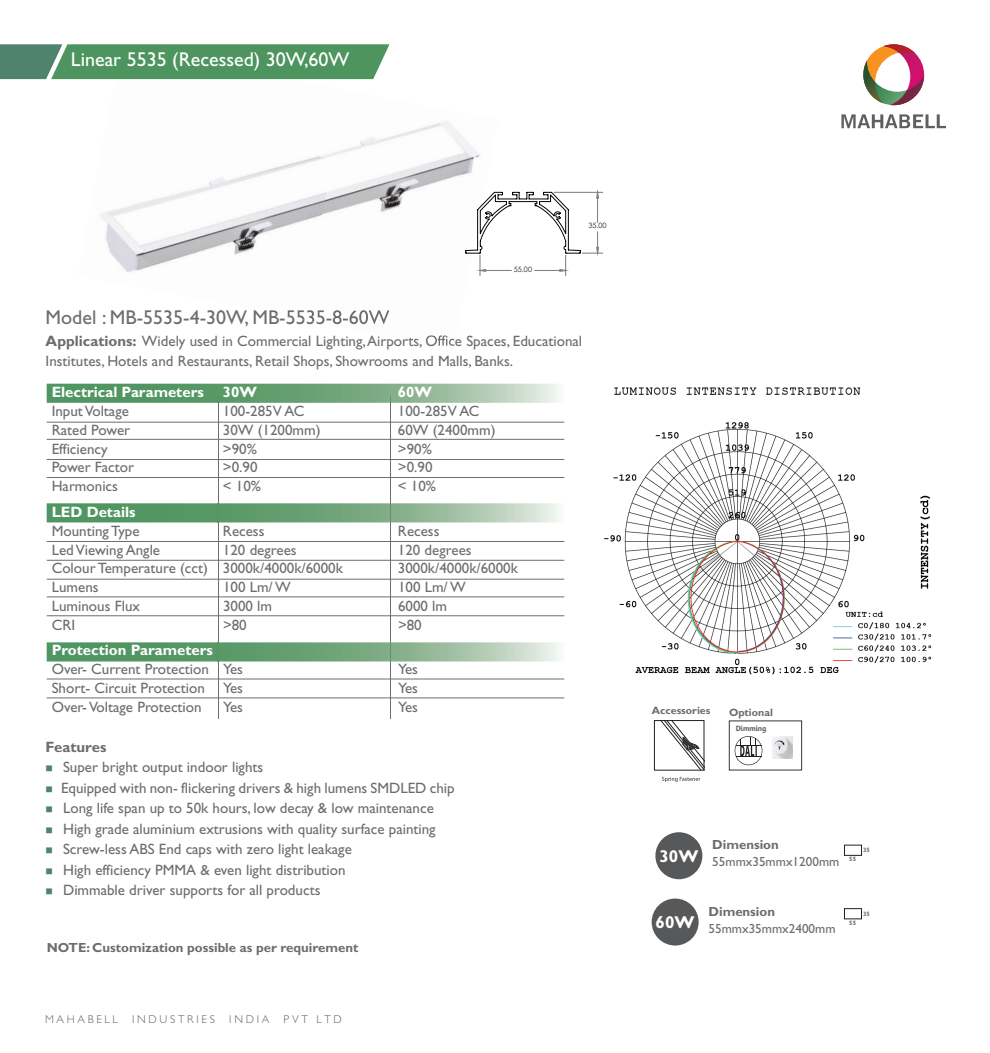
<style>
.page{position:relative;width:990px;height:1053px;background:#fff}
.page>*{position:absolute;margin:0;border:0;box-sizing:border-box;transform-origin:0 0}
.t1{font:20px "Gill Sans";color:#6c6d70}
.t2{font:20px "Gill Sans";color:#fff}
.t3{font:700 17.12px "Gill Sans";color:#fff}
.t4{font:15px/20.5px "Gill Sans";color:#6c6d70}
.t5{font:700 15px "Gill Sans";color:#fff}
.t6{font:700 15px "Gill Sans";color:#6c6d70}
.t7{font:700 13.25px "Gill Sans";color:#6c6d70}
.t8{font:13.25px/16.9px "Gill Sans";color:#6c6d70;text-align:center}
.t9{font:300 11.25px "Gill Sans";letter-spacing:.24em;color:#5e605f}
.t10{font:700 10.75px "Gill Sans";color:#6c6d70}
.t11{font:700 7.5px "Gisha";color:#5f6062;scale:.92 1}
.t12{font:7.38px "Century Gothic";color:#231f20}
.t13{font:700 6.25px "Gill Sans";color:#6c6d70}
.s1{font-weight:700}
.s2{color:#4f836e}
</style>
<div class="page">
<svg style="left:841px;top:114px;width:105px;height:14px"></svg>
<svg style="left:863px;top:44px;width:61px;height:61px"></svg>
<div style="left:844px;top:844px;width:18px;height:11px;border:1px solid #231f20"></div>
<div style="left:655px;top:832px;width:47px;height:47px;background:#57585a;border-radius:50%"></div>
<div style="left:729px;top:720px;width:73px;height:50px;border:1px solid #363434"></div>
<svg style="left:735px;top:736px;width:27px;height:29px"></svg>
<img style="left:772px;top:736px;width:21px;height:22px">
<hr style="left:218px;top:396px;width:1px;height:322px;background:#6c6d70">
<hr style="left:390px;top:396px;width:1px;height:322px;background:#6c6d70">
<hr style="left:47px;top:422px;width:517px;height:1px;background:#6c6d70">
<hr style="left:47px;top:439px;width:517px;height:1px;background:#6c6d70">
<hr style="left:47px;top:459px;width:517px;height:1px;background:#6c6d70">
<hr style="left:47px;top:477px;width:517px;height:1px;background:#6c6d70">
<hr style="left:47px;top:541px;width:517px;height:1px;background:#6c6d70">
<hr style="left:47px;top:560px;width:517px;height:1px;background:#6c6d70">
<hr style="left:47px;top:579px;width:517px;height:1px;background:#6c6d70">
<hr style="left:47px;top:596px;width:517px;height:1px;background:#6c6d70">
<hr style="left:47px;top:615px;width:517px;height:1px;background:#6c6d70">
<svg style="left:47px;top:383px;width:512px;height:20px;background:#7fae88"></svg>
<svg style="left:47px;top:503px;width:512px;height:19px;background:#7bac85"></svg>
<hr style="left:47px;top:678px;width:517px;height:1px;background:#6c6d70">
<hr style="left:47px;top:697px;width:517px;height:1px;background:#6c6d70">
<svg style="left:47px;top:642px;width:512px;height:19px;background:#7bad85"></svg>
<img style="left:604px;top:387px;width:328px;height:288px">
<div style="left:652px;top:898px;width:47px;height:47px;background:#57585a;border-radius:50%"></div>
<div style="left:844px;top:908px;width:18px;height:11px;border:1px solid #231f20"></div>
<img style="left:77px;top:79px;width:403px;height:232px">
<img style="left:255px;top:310px;width:134px;height:15px">
<img style="left:403px;top:335px;width:52px;height:11px">
<div style="left:654px;top:720px;width:50px;height:50px;border:1px solid #231f20"></div>
<svg style="left:0;top:44px;width:389px;height:35px;background:#559667"></svg>
<svg style="left:660px;top:720px;width:44px;height:50px"></svg>
<svg style="left:662px;top:776px;width:38px;height:6px"></svg>
<svg style="left:465px;top:191px;width:138px;height:86px"></svg>
<h1 class="t2" style="left:71px;top:48px;width:280px">Linear 5535 (Recessed) 30W,60W</h1>
<p class="t12" style="left:514px;top:264px;width:20px">55.00</p>
<p class="t12" style="left:588px;top:220px;width:20px">35.00</p>
<h1 class="t1" style="left:46px;top:306px;width:345px">Model : MB-5535-4-30W, MB-5535-8-60W</h1>
<p class="t4" style="left:46px;top:330px;width:538px"><span class="s1">Applications:</span> Widely used in Commercial Lighting, Airports, Office Spaces, Educational<br>Institutes, Hotels and Restaurants, Retail Shops, Showrooms and Malls, Banks.</p>
<p class="t5" style="left:52px;top:383px;width:154px">Electrical Parameters</p>
<p class="t5" style="left:223px;top:383px;width:36px">30W</p>
<p class="t5" style="left:398px;top:383px;width:36px">60W</p>
<p class="t4" style="left:52px;top:401px;width:79px">Input Voltage</p>
<p class="t4" style="left:223px;top:401px;width:83px">100-285V AC</p>
<p class="t4" style="left:398px;top:401px;width:83px">100-285V AC</p>
<p class="t4" style="left:52px;top:419px;width:80px">Rated Power</p>
<p class="t4" style="left:223px;top:419px;width:99px">30W (1200mm)</p>
<p class="t4" style="left:398px;top:419px;width:99px">60W (2400mm)</p>
<p class="t4" style="left:52px;top:438px;width:57px">Efficiency</p>
<p class="t4" style="left:223px;top:438px;width:35px">&gt;90%</p>
<p class="t4" style="left:398px;top:438px;width:35px">&gt;90%</p>
<p class="t4" style="left:52px;top:457px;width:84px">Power Factor</p>
<p class="t4" style="left:223px;top:457px;width:36px">&gt;0.90</p>
<p class="t4" style="left:398px;top:457px;width:36px">&gt;0.90</p>
<p class="t4" style="left:52px;top:476px;width:68px">Harmonics</p>
<p class="t4" style="left:223px;top:476px;width:40px">&lt; 10%</p>
<p class="t4" style="left:398px;top:476px;width:40px">&lt; 10%</p>
<p class="t5" style="left:52px;top:503px;width:85px">LED Details</p>
<p class="t4" style="left:52px;top:520px;width:89px">Mounting Type</p>
<p class="t4" style="left:223px;top:520px;width:43px">Recess</p>
<p class="t4" style="left:398px;top:520px;width:43px">Recess</p>
<p class="t4" style="left:52px;top:539px;width:110px">Led Viewing Angle</p>
<p class="t4" style="left:223px;top:539px;width:75px">120 degrees</p>
<p class="t4" style="left:398px;top:539px;width:75px">120 degrees</p>
<p class="t4" style="left:52px;top:558px;width:293px">Colour Temperature (cct) 3000k/4000k/6000k</p>
<p class="t4" style="left:398px;top:558px;width:121px">3000k/4000k/6000k</p>
<p class="t4" style="left:52px;top:576px;width:48px">Lumens</p>
<p class="t4" style="left:223px;top:576px;width:69px">100 Lm/ W</p>
<p class="t4" style="left:398px;top:576px;width:69px">100 Lm/ W</p>
<p class="t4" style="left:52px;top:595px;width:90px">Luminous Flux</p>
<p class="t4" style="left:223px;top:595px;width:51px">3000 lm</p>
<p class="t4" style="left:398px;top:595px;width:51px">6000 lm</p>
<p class="t4" style="left:52px;top:614px;width:25px">CRI</p>
<p class="t4" style="left:223px;top:614px;width:25px">&gt;80</p>
<p class="t4" style="left:398px;top:614px;width:25px">&gt;80</p>
<p class="t5" style="left:52px;top:641px;width:163px">Protection Parameters</p>
<p class="t4" style="left:52px;top:658px;width:193px">Over- Current Protection Yes</p>
<p class="t4" style="left:398px;top:658px;width:22px">Yes</p>
<p class="t4" style="left:52px;top:677px;width:193px">Short- Circuit Protection Yes</p>
<p class="t4" style="left:398px;top:677px;width:22px">Yes</p>
<p class="t4" style="left:52px;top:696px;width:151px">Over- Voltage Protection</p>
<p class="t4" style="left:223px;top:696px;width:22px">Yes</p>
<p class="t4" style="left:398px;top:696px;width:22px">Yes</p>
<p class="t6" style="left:46px;top:737px;width:62px">Features</p>
<p class="t4" style="left:46px;top:756px;width:219px"><span class="s2">■</span> Super bright output indoor lights</p>
<p class="t4" style="left:46px;top:777px;width:411px"><span class="s2">■</span> Equipped with non- flickering drivers &amp; high lumens SMDLED chip</p>
<p class="t4" style="left:46px;top:797px;width:390px"><span class="s2">■</span> Long life span up to 50k hours, low decay &amp; low maintenance</p>
<p class="t4" style="left:46px;top:818px;width:392px"><span class="s2">■</span> High grade aluminium extrusions with quality surface painting</p>
<p class="t4" style="left:46px;top:838px;width:308px"><span class="s2">■</span> Screw-less ABS End caps with zero light leakage</p>
<p class="t4" style="left:46px;top:859px;width:302px"><span class="s2">■</span> High efficiency PMMA &amp; even light distribution</p>
<p class="t4" style="left:46px;top:879px;width:276px"><span class="s2">■</span> Dimmable driver supports for all products</p>
<p class="t7" style="left:47px;top:939px;width:313px">NOTE: Customization possible as per requirement</p>
<p class="t9" style="left:45px;top:1012px;width:74px">MAHABELL</p>
<p class="t9" style="left:132px;top:1012px;width:84px">INDUSTRIES</p>
<p class="t9" style="left:229px;top:1012px;width:41px">INDIA</p>
<p class="t9" style="left:284px;top:1012px;width:60px">PVT LTD</p>
<p class="t10" style="left:652px;top:703px;width:60px">Accessories</p>
<p class="t10" style="left:729px;top:705px;width:46px">Optional</p>
<p class="t11" style="left:736px;top:724px;width:35px">Dimming</p>
<p class="t8" style="left:659px;top:836px;width:181px"><span class="s1">Dimension<br></span><sup>30W</sup> 55mmx35mmx1200mm</p>
<p class="t13" style="left:863px;top:846px;width:8px">35</p>
<p class="t13" style="left:849px;top:855px;width:8px">55</p>
<p class="t3" style="left:656px;top:911px;width:40px">60W</p>
<p class="t7" style="left:709px;top:903px;width:68px">Dimension</p>
<p class="t8" style="left:709px;top:919px;width:129px">55mmx35mmx2400mm</p>
<p class="t13" style="left:863px;top:909px;width:8px">35</p>
<p class="t13" style="left:849px;top:918px;width:8px">55</p>
</div>
